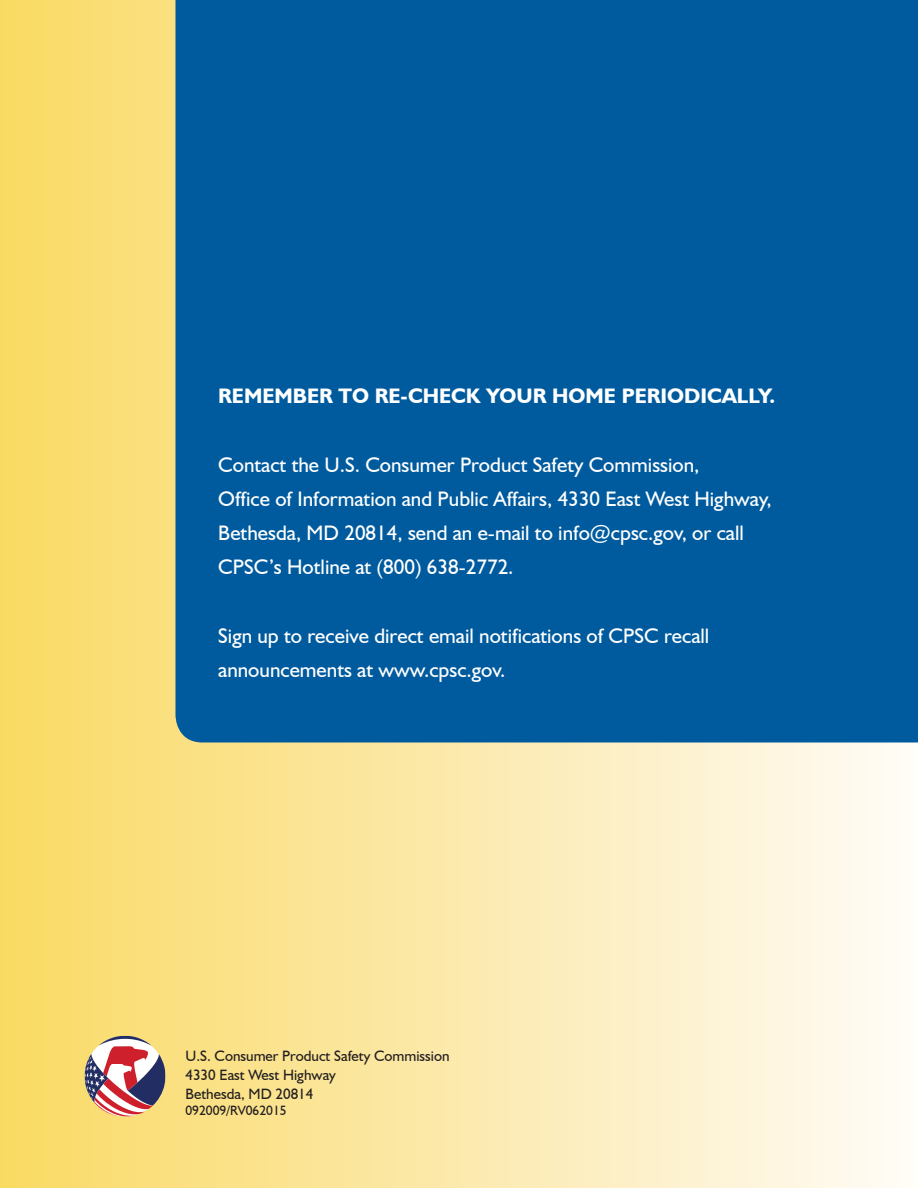
<style>
.page{position:relative;width:918px;height:1188px;background:#fff}
.page>*{position:absolute;margin:0;border:0;box-sizing:border-box;transform-origin:0 0}
.Body_Text{font:21px/34.2px "Humanist 521 BT";color:#fff}
.Body_Text-2{font:700 21px "Humanist 521 BT";color:#fff}
.Body_Text-3{font:15px "Humanist 521 BT";color:#231f20}
.Body_Text-4{font:13.5px "Humanist 521 BT";color:#231f20}
</style>
<div class="page">
<div style="left:0;top:0;width:918px;height:1188px;background:linear-gradient(to right,#f9d963,#fefbf7)"></div>
<svg style="left:85px;top:1036px;width:81px;height:81px"></svg>
<div style="left:176px;top:0;width:742px;height:742px;background:#005b9e"></div>
<p class="Body_Text-2" style="left:218px;top:383px;width:558px">REMEMBER TO RE-CHECK YOUR HOME PERIODICALLY.</p>
<p class="Body_Text" style="left:218px;top:447px;width:555px">Contact the U.S. Consumer Product Safety Commission,<br>Office of Information and Public Affairs, 4330 East West Highway, Bethesda, MD 20814, send an e-mail to info@cpsc.gov, or call CPSC’s Hotline at (800) 638-2772.</p>
<p class="Body_Text" style="left:218px;top:618px;width:493px">Sign up to receive direct email notifications of CPSC recall announcements at www.cpsc.gov.</p>
<p class="Body_Text-3" style="left:185px;top:1046px;width:266px">U.S. Consumer Product Safety Commission</p>
<p class="Body_Text-3" style="left:185px;top:1065px;width:152px">4330 East West Highway</p>
<p class="Body_Text-3" style="left:185px;top:1085px;width:130px">Bethesda, MD 20814</p>
<p class="Body_Text-4" style="left:185px;top:1102px;width:103px">092009/RV062015</p>
</div>
